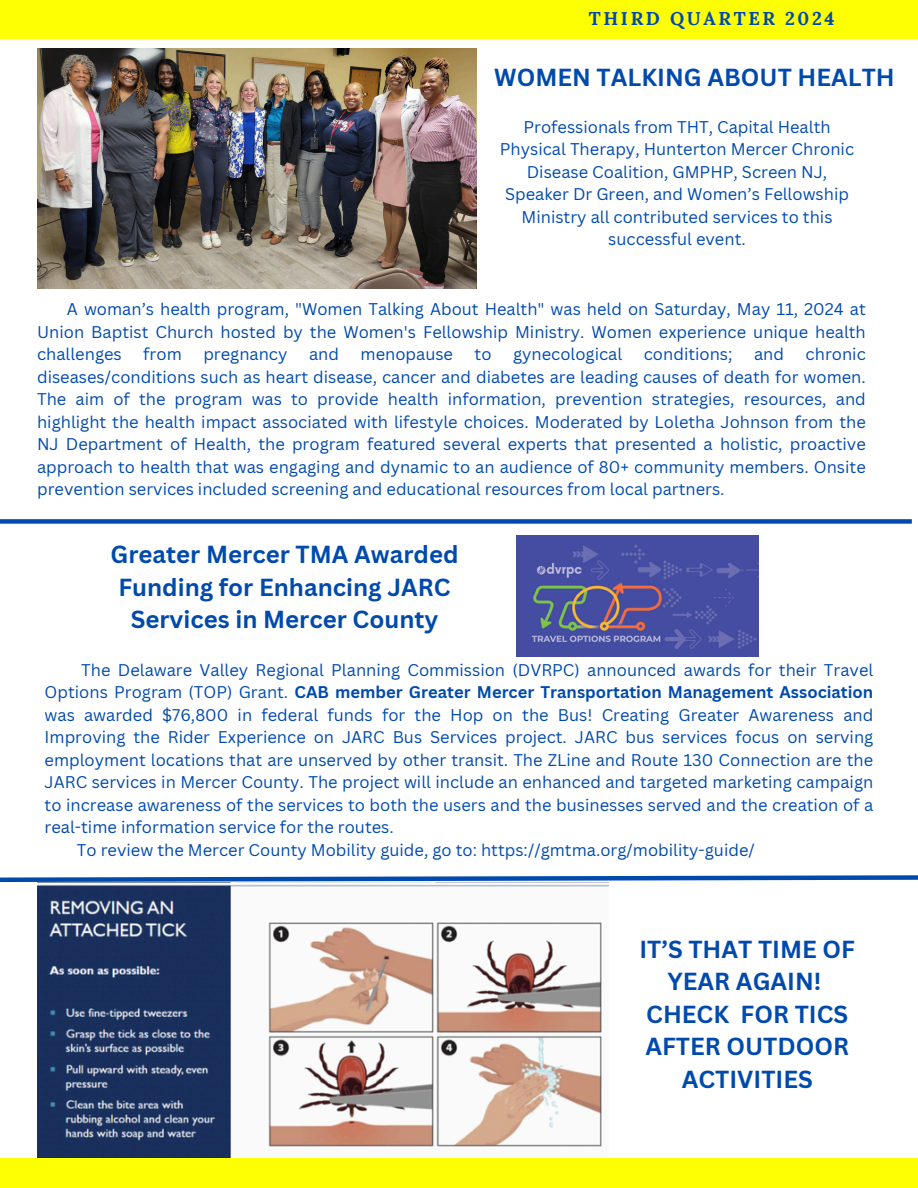
<style>
.page{position:relative;width:918px;height:1188px;background:#fff}
.page>*{position:absolute;margin:0;border:0;box-sizing:border-box;transform-origin:0 0}
.t1{font:700 24px/32.7px "Canva Sans";color:#004aad;text-align:center}
.t2{font:700 18.45px "Lora";letter-spacing:.14em;color:#004aad}
.t3{font:16.5px/22.5px "Canva Sans";color:#004aad;text-align:justify}
.s1{font-weight:700}
</style>
<div class="page">
<div style="left:0;top:0;width:918px;height:38px;background:#ffff03"></div>
<div style="left:0;top:519px;width:912px;height:5px;background:#004aad"></div>
<img style="left:37px;top:49px;width:440px;height:240px">
<svg style="left:0;top:875px;width:918px;height:7px"></svg>
<img style="left:516px;top:535px;width:242px;height:122px">
<img style="left:37px;top:882px;width:572px;height:276px">
<div style="left:0;top:1158px;width:918px;height:30px;background:#ffff03"></div>
<p class="t2" style="left:589px;top:7px;width:247px">THIRD QUARTER 2024</p>
<p class="t1" style="left:494px;top:61px;width:402px">WOMEN TALKING ABOUT HEALTH</p>
<p class="t3" style="left:500px;top:115px;width:356px;text-align:center">Professionals from THT, Capital Health Physical Therapy, Hunterton Mercer Chronic Disease Coalition, GMPHP, Screen NJ, Speaker Dr Green, and Women’s Fellowship Ministry all contributed services to this successful event.</p>
<h1 class="t3" style="left:37px;top:297px;width:830px;text-indent:30px">A woman’s health program, "Women Talking About Health" was held on Saturday, May 11, 2024 at Union Baptist Church hosted by the Women's Fellowship Ministry. Women experience unique health challenges</h1>
<h1 class="t3" style="left:143px;top:342px;width:40px">from</h1>
<h1 class="t3" style="left:203px;top:342px;width:86px">pregnancy</h1>
<h1 class="t3" style="left:309px;top:342px;width:32px">and</h1>
<h1 class="t3" style="left:361px;top:342px;width:94px">menopause</h1>
<h1 class="t3" style="left:475px;top:342px;width:18px">to</h1>
<h1 class="t3" style="left:513px;top:342px;width:111px">gynecological</h1>
<h1 class="t3" style="left:644px;top:342px;width:90px">conditions;</h1>
<h1 class="t3" style="left:754px;top:342px;width:32px">and</h1>
<h1 class="t3" style="left:37px;top:342px;width:830px;text-indent:769px">chronic diseases/conditions such as heart disease, cancer and diabetes are leading causes of death for women.<br>The aim of the program was to provide health information, prevention strategies, resources, and highlight the health impact associated with lifestyle choices. Moderated by Loletha Johnson from the NJ Department of Health, the program featured several experts that presented a holistic, proactive approach to health that was engaging and dynamic to an audience of 80+ community members. Onsite prevention services included screening and educational resources from local partners.</h1>
<p class="t1" style="left:111px;top:538px;width:350px">Greater Mercer TMA Awarded<br>Funding for Enhancing JARC<br>Services in Mercer County</p>
<h2 class="t3" style="left:45px;top:658px;width:830px;text-indent:37px">The Delaware Valley Regional Planning Commission (DVRPC) announced awards for their Travel Options Program (TOP) Grant. <span class="s1">CAB member Greater Mercer Transportation Management Association </span>was awarded $76,800 in federal funds for the Hop on the Bus! Creating Greater Awareness and Improving the Rider Experience on JARC Bus Services project. JARC bus services focus on serving employment locations that are unserved by other transit. The ZLine and Route 130 Connection are the JARC services in Mercer County. The project will include an enhanced and targeted marketing campaign to increase awareness of the services to both the users and the businesses served and the creation of a real-time information service for the routes.</h2>
<p class="t3" style="left:77px;top:838px;width:679px">To review the Mercer County Mobility guide, go to: https://gmtma.org/mobility-guide/</p>
<p class="t1" style="left:639px;top:932px;width:217px">IT’S THAT TIME OF<br>YEAR AGAIN!</p>
<h1 class="t1" style="left:645px;top:997px;width:205px">CHECK FOR TICS<br>AFTER OUTDOOR<br>ACTIVITIES</h1>
</div>
